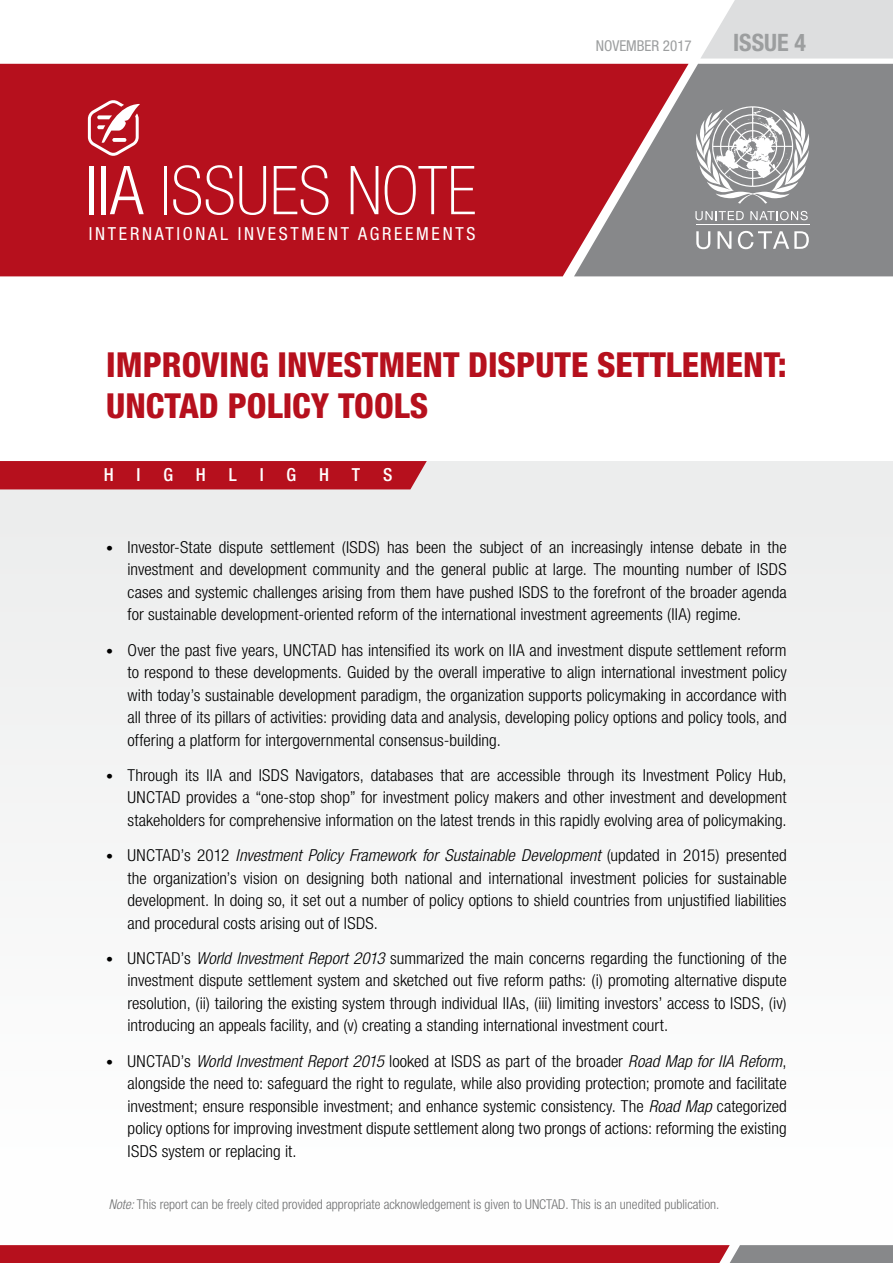
<style>
.page{position:relative;width:893px;height:1263px;background:#fff}
.page>*{position:absolute;margin:0;border:0;box-sizing:border-box;transform-origin:0 0}
.t1{font:100 condensed 67.5px "Helvetica Neue LT Std";color:#fff}
.t2{font:800 condensed 34.5px/41.4px "Helvetica Neue LT Std";color:#b6101d}
.t3{font:700 condensed 24px "Helvetica Neue LT Std";color:#9c9e9f}
.t4{font:condensed 18px "Helvetica Neue LT Std";letter-spacing:.15em;color:#fff}
.t5{font:500 condensed 18px "Helvetica Neue LT Std";color:#fff}
.t6{font:300 condensed 16.5px/22.5px "Helvetica Neue LT Std";color:#000;text-align:justify;scale:1.04 1}
.t7{font:condensed 15px "Helvetica Neue LT Std";color:#9c9e9f}
.t8{font:300 condensed 13.5px "Helvetica Neue LT Std";color:#707172}
.s1{font-weight:300}
.s2{font-size:13.5px}
.s3{font-style:italic}
</style>
<div class="page">
<div style="left:0;top:461px;width:893px;height:802px;background:#f5f6f6"></div>
<div style="left:0;top:461px;width:427px;height:28px;background:#b6101d"></div>
<div style="left:0;top:64px;width:574px;height:212px;background:#b6101d"></div>
<svg style="left:701px;top:0;width:192px;height:59px;background:#e0e1e2"></svg>
<svg style="left:574px;top:64px;width:319px;height:212px;background:#957377"></svg>
<svg style="left:695px;top:106px;width:115px;height:98px"></svg>
<svg style="left:696px;top:231px;width:14px;height:18px"></svg>
<svg style="left:717px;top:231px;width:14px;height:18px"></svg>
<svg style="left:738px;top:231px;width:71px;height:18px"></svg>
<svg style="left:695px;top:211px;width:49px;height:9px"></svg>
<svg style="left:750px;top:211px;width:58px;height:9px"></svg>
<hr style="left:696px;top:224px;width:113px;height:1px;background:#fff">
<svg style="left:88px;top:100px;width:52px;height:56px"></svg>
<svg style="left:0;top:1245px;width:893px;height:18px;background:#af2934"></svg>
<h1 class="t1" style="left:85px;top:153px;width:392px"><span class="s1">IIA</span> ISSUES NOTE</h1>
<p class="t4" style="left:89px;top:224px;width:388px">INTERNATIONAL INVESTMENT AGREEMENTS</p>
<p class="t7" style="left:596px;top:37px;width:98px">NOVEMBER 2017</p>
<h3 class="t3" style="left:733px;top:28px;width:74px">ISSUE 4</h3>
<h2 class="t2" style="left:106px;top:343px;width:682px">IMPROVING INVESTMENT DISPUTE SETTLEMENT:<br>UNCTAD POLICY TOOLS</h2>
<p class="t5" style="left:104px;top:463px;width:12px">H</p>
<p class="t5" style="left:137px;top:463px;width:5px">I</p>
<p class="t5" style="left:163px;top:463px;width:11px">G</p>
<p class="t5" style="left:196px;top:463px;width:12px">H</p>
<p class="t5" style="left:229px;top:463px;width:9px">L</p>
<p class="t5" style="left:260px;top:463px;width:5px">I</p>
<p class="t5" style="left:287px;top:463px;width:11px">G</p>
<p class="t5" style="left:319px;top:463px;width:12px">H</p>
<p class="t5" style="left:352px;top:463px;width:10px">T</p>
<p class="t5" style="left:383px;top:463px;width:11px">S</p>
<p class="t6" style="left:128px;top:536px;width:635px;text-indent:-21px"><span class="s2">•</span> Investor-State dispute settlement (ISDS) has been the subject of an increasingly intense debate in the investment and development community and the general public at large. The mounting number of ISDS cases and systemic challenges arising from them have pushed ISDS to the forefront of the broader agenda for sustainable development-oriented reform of the international investment agreements (IIA) regime.</p>
<p class="t6" style="left:128px;top:638px;width:635px;text-indent:-21px"><span class="s2">•</span> Over the past five years, UNCTAD has intensified its work on IIA and investment dispute settlement reform to respond to these developments. Guided by the overall imperative to align international investment policy with today’s sustainable development paradigm, the organization supports policymaking in accordance with all three of its pillars of activities: providing data and analysis, developing policy options and policy tools, and offering a platform for intergovernmental consensus-building.</p>
<p class="t6" style="left:128px;top:764px;width:635px;text-indent:-21px"><span class="s2">•</span> Through its IIA and ISDS Navigators, databases that are accessible through its Investment Policy Hub, UNCTAD provides a “one-stop shop” for investment policy makers and other investment and development stakeholders for comprehensive information on the latest trends in this rapidly evolving area of policymaking.</p>
<p class="t6" style="left:128px;top:844px;width:635px;text-indent:-21px"><span class="s2">•</span> UNCTAD’s 2012 <span class="s3">Investment Policy Framework for Sustainable Development</span> (updated in 2015) presented the organization’s vision on designing both national and international investment policies for sustainable development. In doing so, it set out a number of policy options to shield countries from unjustified liabilities and procedural costs arising out of ISDS.</p>
<p class="t6" style="left:128px;top:947px;width:635px;text-indent:-21px"><span class="s2">•</span> UNCTAD’s <span class="s3">World Investment Report 2013</span> summarized the main concerns regarding the functioning of the investment dispute settlement system and sketched out five reform paths: (i) promoting alternative dispute resolution, (ii) tailoring the existing system through individual IIAs, (iii) limiting investors’ access to ISDS, (iv) introducing an appeals facility, and (v) creating a standing international investment court.</p>
<p class="t6" style="left:128px;top:1049px;width:635px;text-indent:-21px"><span class="s2">•</span> UNCTAD’s <span class="s3">World Investment Report 2015</span> looked at ISDS as part of the broader <span class="s3">Road Map for IIA Reform</span>, alongside the need to: safeguard the right to regulate, while also providing protection; promote and facilitate investment; ensure responsible investment; and enhance systemic consistency. The <span class="s3">Road Map</span> categorized policy options for improving investment dispute settlement along two prongs of actions: reforming the existing ISDS system or replacing it.</p>
<p class="t8" style="left:109px;top:1196px;width:612px"><span class="s3">Note:</span> This report can be freely cited provided appropriate acknowledgement is given to UNCTAD. This is an unedited publication.</p>
</div>
